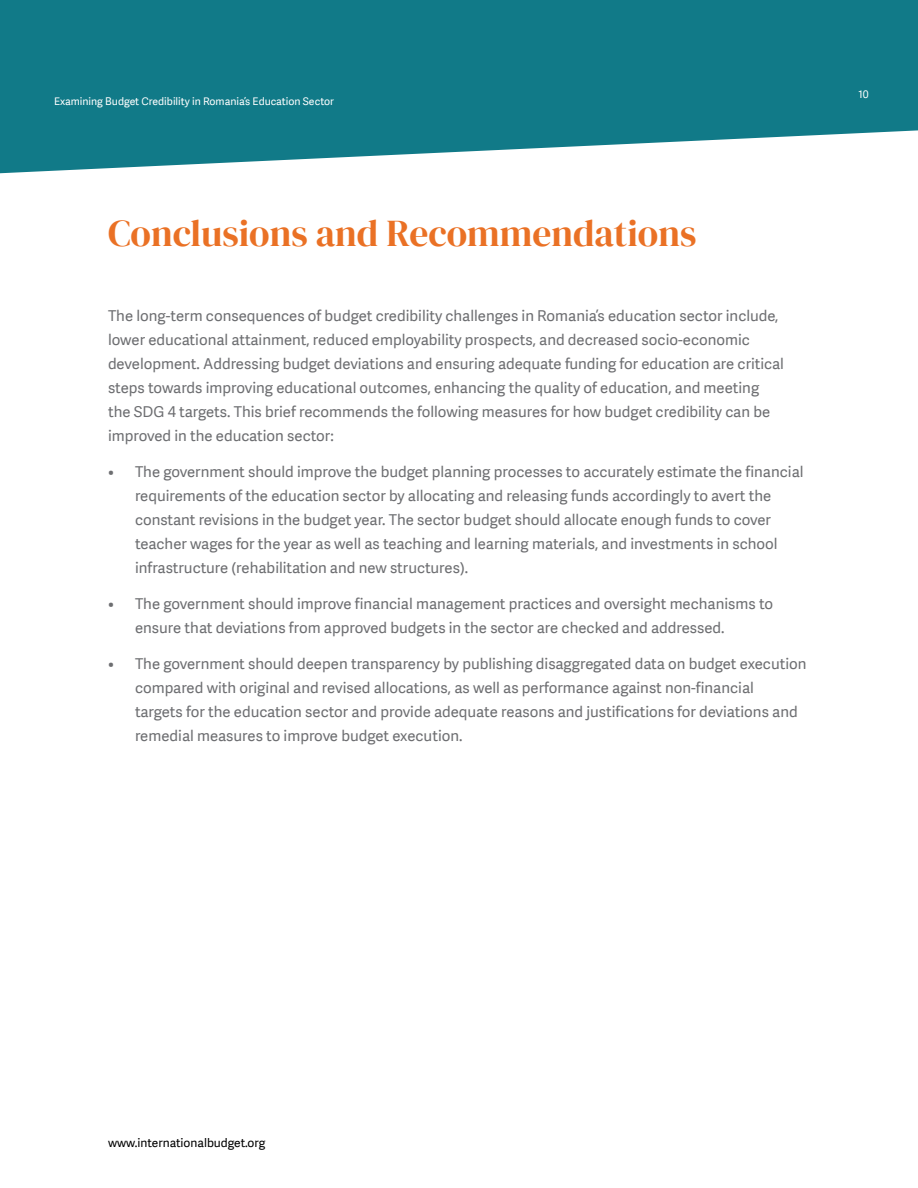
<style>
.page{position:relative;width:918px;height:1188px;background:#fff}
.page>*{position:absolute;margin:0;border:0;box-sizing:border-box;transform-origin:0 0}
.t1{font:37.5px "DM Serif Display";color:#ea7125}
.t2{font:15px/24px "Adelle Sans";color:#6d6e71}
.t3{font:12px "Adelle Sans";color:#000}
.t4{font:10.5px "Adelle Sans";color:#fff}
</style>
<div class="page">
<svg style="left:0;top:0;width:918px;height:173px;background:#2d8a96"></svg>
<p class="t4" style="left:54px;top:95px;width:282px">Examining Budget Credibility in Romania’s Education Sector</p>
<h1 class="t1" style="left:108px;top:211px;width:590px">Conclusions and Recommendations</h1>
<p class="t2" style="left:108px;top:304px;width:678px">The long-term consequences of budget credibility challenges in Romania’s education sector include, lower educational attainment, reduced employability prospects, and decreased socio-economic development. Addressing budget deviations and ensuring adequate funding for education are critical steps towards improving educational outcomes, enhancing the quality of education, and meeting the SDG 4 targets. This brief recommends the following measures for how budget credibility can be improved in the education sector:</p>
<p class="t2" style="left:135px;top:460px;width:670px;text-indent:-27px">• The government should improve the budget planning processes to accurately estimate the financial requirements of the education sector by allocating and releasing funds accordingly to avert the constant revisions in the budget year. The sector budget should allocate enough funds to cover teacher wages for the year as well as teaching and learning materials, and investments in school infrastructure (rehabilitation and new structures).</p>
<p class="t2" style="left:135px;top:592px;width:640px;text-indent:-27px">• The government should improve financial management practices and oversight mechanisms to ensure that deviations from approved budgets in the sector are checked and addressed.</p>
<p class="t2" style="left:135px;top:652px;width:673px;text-indent:-27px">• The government should deepen transparency by publishing disaggregated data on budget execution compared with original and revised allocations, as well as performance against non-financial<br>targets for the education sector and provide adequate reasons and justifications for deviations and remedial measures to improve budget execution.</p>
<p class="t4" style="left:859px;top:88px;width:12px">10</p>
<p class="t3" style="left:108px;top:1136px;width:159px">www.internationalbudget.org</p>
</div>
